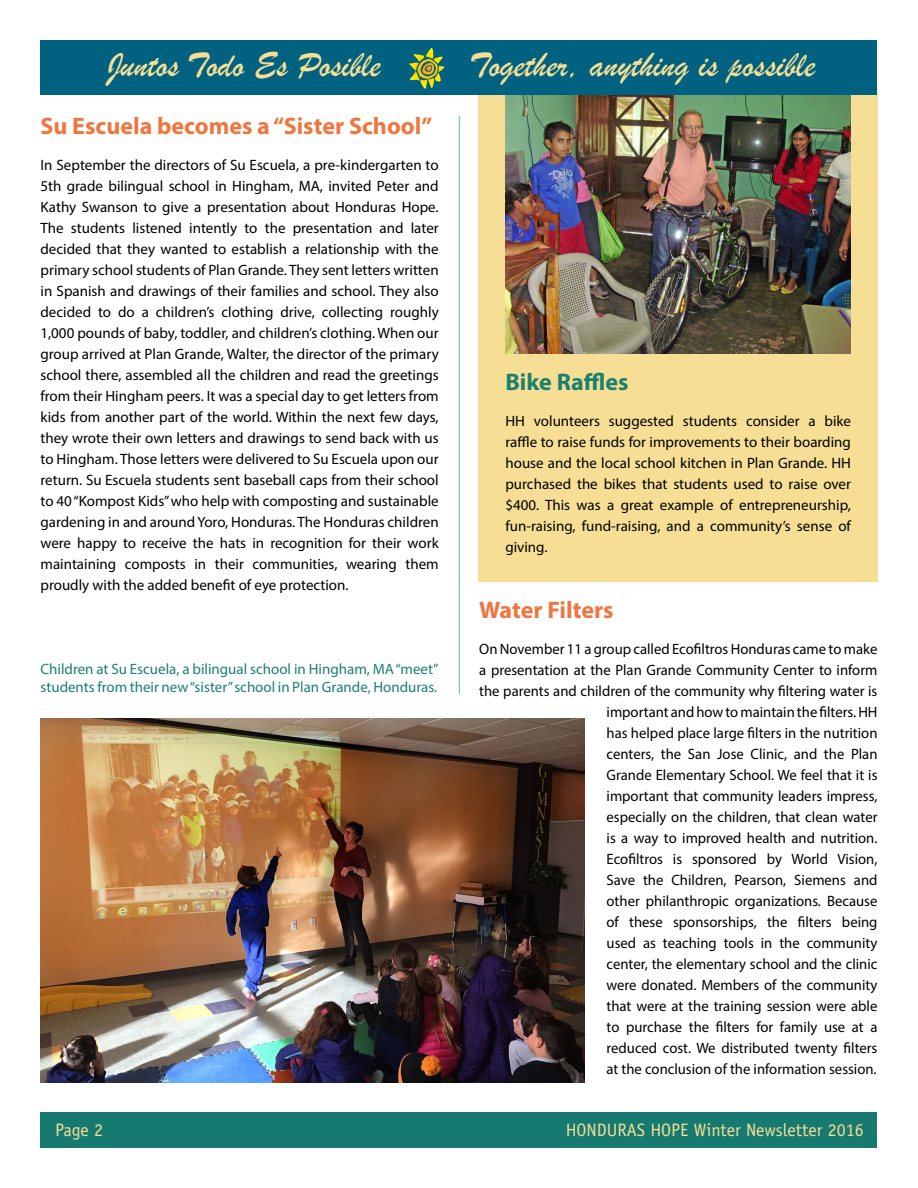
<style>
.page{position:relative;width:918px;height:1188px;background:#fff}
.page>*{position:absolute;margin:0;border:0;box-sizing:border-box;transform-origin:0 0}
.t1{font:36px "Brush Script";color:#f6df94}
.t2{font:700 24px "Myriad Pro";color:#f0763f}
.t3{font:700 24px "Myriad Pro";color:#1d806e}
.t4{font:18px "Officina Sans";color:#f6df94}
.t5{font:15px/21px "Myriad Pro";color:#000;text-align:justify}
.t6{font:15px/18px "Myriad Pro";color:#1d806e}
</style>
<div class="page">
<div style="left:478px;top:94px;width:400px;height:488px;background:#f6df94"></div>
<div style="left:40px;top:1112px;width:838px;height:36px;background:#177a71"></div>
<img style="left:40px;top:718px;width:545px;height:365px">
<hr style="left:459px;top:116px;width:1px;height:578px;background:#50b9be">
<img style="left:505px;top:95px;width:345px;height:258px">
<div style="left:40px;top:40px;width:838px;height:55px;background:#006180"></div>
<svg style="left:409px;top:48px;width:34px;height:31px"></svg>
<h1 class="t1" style="left:107px;top:41px;width:275px">Juntos Todo Es Posible</h1>
<h1 class="t1" style="left:469px;top:41px;width:347px">Together, anything is possible</h1>
<h2 class="t2" style="left:40px;top:110px;width:393px">Su Escuela becomes a “Sister School”</h2>
<p class="t5" style="left:40px;top:154px;width:400px">In September the directors of Su Escuela, a pre-kindergarten to 5th grade bilingual school in Hingham, MA, invited Peter and Kathy Swanson to give a presentation about Honduras Hope.<br>The students listened intently to the presentation and later decided that they wanted to establish a relationship with the primary school students of Plan Grande. They sent letters written in Spanish and drawings of their families and school. They also decided to do a children’s clothing drive, collecting roughly 1,000 pounds of baby, toddler, and children’s clothing. When our group arrived at Plan Grande, Walter, the director of the primary school there, assembled all the children and read the greetings from their Hingham peers. It was a special day to get letters from kids from another part of the world. Within the next few days, they wrote their own letters and drawings to send back with us to Hingham. Those letters were delivered to Su Escuela upon our return. Su Escuela students sent baseball caps from their school to 40 “Kompost Kids” who help with composting and sustainable gardening in and around Yoro, Honduras. The Honduras children were happy to receive the hats in recognition for their work maintaining composts in their communities, wearing them proudly with the added benefit of eye protection.</p>
<p class="t6" style="left:40px;top:659px;width:400px">Children at Su Escuela, a bilingual school in Hingham, MA “meet” students from their new “sister” school in Plan Grande, Honduras.</p>
<h2 class="t3" style="left:505px;top:367px;width:125px">Bike Raffles</h2>
<p class="t5" style="left:505px;top:410px;width:347px">HH volunteers suggested students consider a bike raffle to raise funds for improvements to their boarding house and the local school kitchen in Plan Grande. HH purchased the bikes that students used to raise over $400. This was a great example of entrepreneurship, fun-raising, fund-raising, and a community’s sense of giving.</p>
<h2 class="t2" style="left:479px;top:594px;width:136px">Water Filters</h2>
<p class="t5" style="left:479px;top:638px;width:400px;text-align:right">On November 11 a group called Ecofiltros Honduras came to make a presentation at the Plan Grande Community Center to inform the parents and children of the community why filtering water is important and how to maintain the filters. HH<br>has helped place large filters in the nutrition<br>centers, the San Jose Clinic, and the Plan<br>Grande Elementary School. We feel that it is<br>important that community leaders impress,<br>especially on the children, that clean water<br>is a way to improved health and nutrition.<br>Ecofiltros is sponsored by World Vision,<br>Save the Children, Pearson, Siemens and<br>other philanthropic organizations. Because<br>of these sponsorships, the filters being<br>used as teaching tools in the community<br>center, the elementary school and the clinic<br>were donated. Members of the community<br>that were at the training session were able<br>to purchase the filters for family use at a<br>reduced cost. We distributed twenty filters<br>at the conclusion of the information session.</p>
<p class="t4" style="left:55px;top:1120px;width:50px">Page 2</p>
<p class="t4" style="left:566px;top:1120px;width:300px">HONDURAS HOPE Winter Newsletter 2016</p>
</div>
